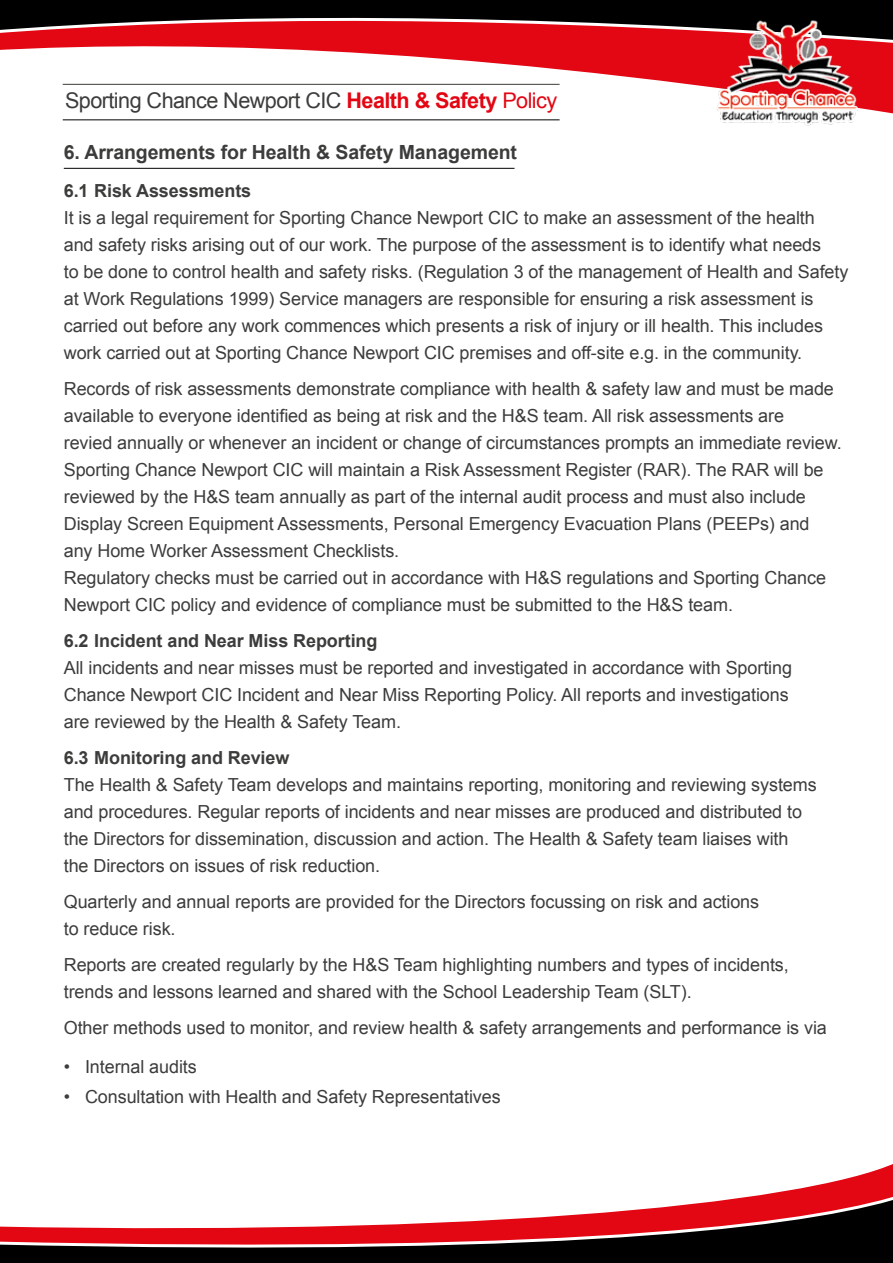
<style>
.page{position:relative;width:893px;height:1263px;background:#fff}
.page>*{position:absolute;margin:0;border:0;box-sizing:border-box;transform-origin:0 0}
.t1{font:21.6px "Arial";letter-spacing:-.025em;color:#3c3c3b}
.t2{font:700 19.5px "Arial";letter-spacing:-.005em;color:#3c3c3b}
.t3{font:18px/27px "Arial";letter-spacing:-.005em;color:#3c3c3b}
.t4{font:700 18px "Arial";letter-spacing:-.005em;color:#3c3c3b}
.s1{font-weight:700;color:#e30613}
.s2{color:#e30613}
</style>
<div class="page">
<hr style="left:64px;top:168px;width:450px;height:1px;background:#000">
<div style="left:0;top:1257px;width:893px;height:6px;background:#000"></div>
<svg style="left:0;top:1164px;width:893px;height:93px"></svg>
<div style="left:0;top:0;width:893px;height:13px;background:#000"></div>
<svg style="left:0;top:13px;width:893px;height:108px"></svg>
<img style="left:715px;top:18px;width:145px;height:108px">
<hr style="left:63px;top:84px;width:497px;height:1px;background:#3c3c3b">
<hr style="left:63px;top:119px;width:497px;height:1px;background:#000">
<p class="t1" style="left:65px;top:87px;width:494px">Sporting Chance Newport CIC <span class="s1">Health &amp; Safety</span> <span class="s2">Policy</span></p>
<p class="t2" style="left:64px;top:139px;width:455px">6. Arrangements for Health &amp; Safety Management</p>
<p class="t4" style="left:64px;top:178px;width:189px">6.1 Risk Assessments</p>
<p class="t3" style="left:64px;top:204px;width:786px">It is a legal requirement for Sporting Chance Newport CIC to make an assessment of the health and safety risks arising out of our work. The purpose of the assessment is to identify what needs<br>to be done to control health and safety risks. (Regulation 3 of the management of Health and Safety at Work Regulations 1999) Service managers are responsible for ensuring a risk assessment is carried out before any work commences which presents a risk of injury or ill health. This includes work carried out at Sporting Chance Newport CIC premises and off-site e.g. in the community.</p>
<p class="t3" style="left:64px;top:375px;width:779px">Records of risk assessments demonstrate compliance with health &amp; safety law and must be made available to everyone identified as being at risk and the H&amp;S team. All risk assessments are<br>revied annually or whenever an incident or change of circumstances prompts an immediate review.<br>Sporting Chance Newport CIC will maintain a Risk Assessment Register (RAR). The RAR will be reviewed by the H&amp;S team annually as part of the internal audit process and must also include Display Screen Equipment Assessments, Personal Emergency Evacuation Plans (PEEPs) and any Home Worker Assessment Checklists.<br>Regulatory checks must be carried out in accordance with H&amp;S regulations and Sporting Chance Newport CIC policy and evidence of compliance must be submitted to the H&amp;S team.</p>
<p class="t4" style="left:64px;top:628px;width:315px">6.2 Incident and Near Miss Reporting</p>
<p class="t3" style="left:64px;top:654px;width:730px">All incidents and near misses must be reported and investigated in accordance with Sporting<br>Chance Newport CIC Incident and Near Miss Reporting Policy. All reports and investigations are reviewed by the Health &amp; Safety Team.</p>
<p class="t4" style="left:64px;top:745px;width:227px">6.3 Monitoring and Review</p>
<p class="t3" style="left:64px;top:771px;width:754px">The Health &amp; Safety Team develops and maintains reporting, monitoring and reviewing systems and procedures. Regular reports of incidents and near misses are produced and distributed to the Directors for dissemination, discussion and action. The Health &amp; Safety team liaises with the Directors on issues of risk reduction.</p>
<p class="t3" style="left:64px;top:888px;width:697px">Quarterly and annual reports are provided for the Directors focussing on risk and actions to reduce risk.</p>
<p class="t3" style="left:64px;top:951px;width:726px">Reports are created regularly by the H&amp;S Team highlighting numbers and types of incidents, trends and lessons learned and shared with the School Leadership Team (SLT).</p>
<p class="t3" style="left:64px;top:1014px;width:765px">Other methods used to monitor, and review health &amp; safety arrangements and performance is via</p>
<p class="t3" style="left:64px;top:1053px;width:135px">• Internal audits</p>
<p class="t3" style="left:64px;top:1083px;width:438px">• Consultation with Health and Safety Representatives</p>
</div>
